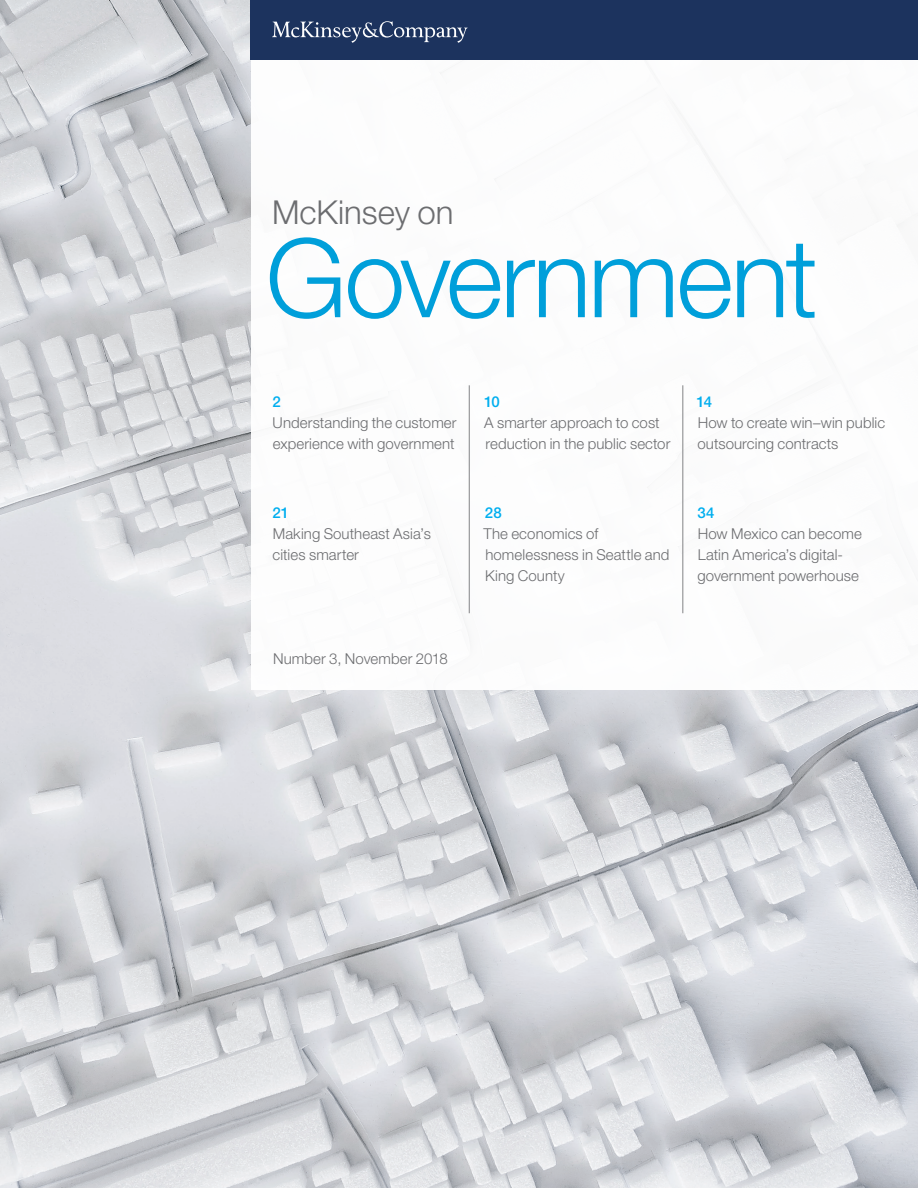
<style>
.page{position:relative;width:918px;height:1188px;background:#fff}
.page>*{position:absolute;margin:0;border:0;box-sizing:border-box;transform-origin:0 0}
.Cover___Publication{font:300 109.5px "Helvetica Neue LT Std";letter-spacing:-.025em;color:#009fda}
.McKinsey_on_Cover_wo{font:300 33px "Helvetica Neue LT Std";color:#6c6d70}
.Article_title_45{font:300 15px/21px "Helvetica Neue LT Std";letter-spacing:.005em;color:#6c6d70}
.Article_title_45-2{font:500 15px "Helvetica Neue LT Std";color:#00aeef}
</style>
<div class="page">
<img style="left:0;top:0;width:918px;height:1188px">
<div style="left:251px;top:0;width:667px;height:690px;background:#fff"></div>
<div style="left:251px;top:0;width:667px;height:60px;background:#1c335e"></div>
<svg style="left:272px;top:21px;width:196px;height:22px"></svg>
<hr style="left:469px;top:385px;width:1px;height:228px;background:#6c6d70">
<hr style="left:683px;top:385px;width:1px;height:228px;background:#6c6d70">
<p class="McKinsey_on_Cover_wo" style="left:272px;top:192px;width:183px">McKinsey on</p>
<h1 class="Cover___Publication" style="left:266px;top:211px;width:554px">Government</h1>
<h2 class="Article_title_45-2" style="left:272px;top:393px;width:10px">2</h2>
<h2 class="Article_title_45" style="left:273px;top:412px;width:186px">Understanding the customer experience with government</h2>
<h2 class="Article_title_45-2" style="left:272px;top:504px;width:18px">21</h2>
<h2 class="Article_title_45" style="left:272px;top:523px;width:160px">Making Southeast Asia’s cities smarter</h2>
<h2 class="Article_title_45-2" style="left:484px;top:393px;width:17px">10</h2>
<h2 class="Article_title_45" style="left:484px;top:412px;width:188px">A smarter approach to cost reduction in the public sector</h2>
<h2 class="Article_title_45-2" style="left:485px;top:504px;width:18px">28</h2>
<h2 class="Article_title_45" style="left:484px;top:523px;width:187px">The economics of homelessness in Seattle and<br>King County</h2>
<h2 class="Article_title_45-2" style="left:697px;top:393px;width:17px">14</h2>
<h2 class="Article_title_45" style="left:697px;top:412px;width:189px">How to create win–win public outsourcing contracts</h2>
<h2 class="Article_title_45-2" style="left:698px;top:504px;width:18px">34</h2>
<h2 class="Article_title_45" style="left:697px;top:523px;width:166px">How Mexico can become<br>Latin America’s digital&shy;government powerhouse</h2>
<h2 class="Article_title_45" style="left:273px;top:648px;width:176px">Number 3, November 2018</h2>
</div>
